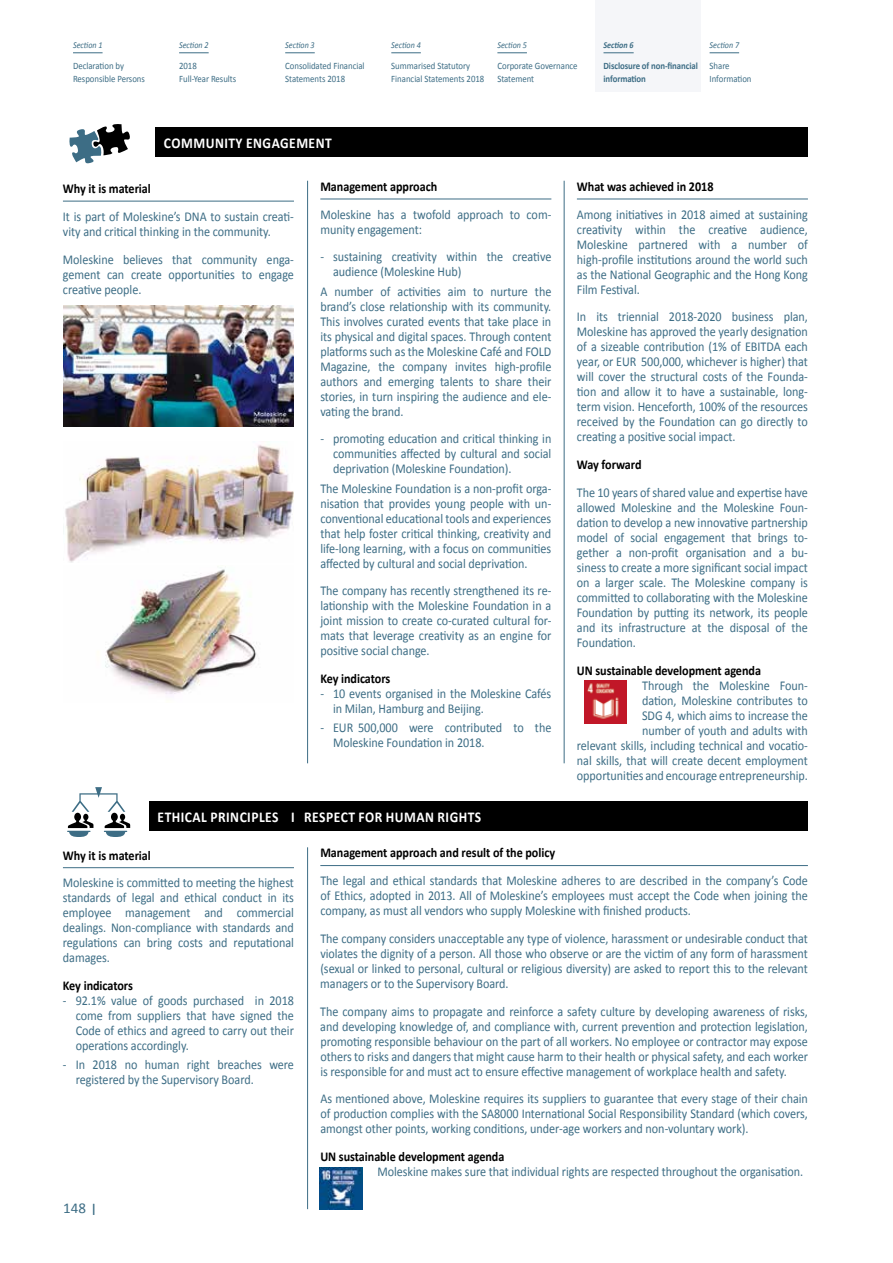
<style>
.page{position:relative;width:893px;height:1263px;background:#fff}
.page>*{position:absolute;margin:0;border:0;box-sizing:border-box;transform-origin:0 0}
.t1{font:700 15px "Calibri";letter-spacing:.035em;color:#fff;scale:.9 1}
.t2{font:15px "Calibri";color:#3d6d85}
.t3{font:13.5px/15px "Calibri";letter-spacing:-.005em;color:#3d6d85;text-align:justify;scale:.9 1}
.t4{font:700 13.5px "Calibri";letter-spacing:-.005em;color:#000;scale:.9 1}
.t5{font:9.75px/12.8px "Calibri";letter-spacing:-.005em;color:#3d6d85;scale:.9 1}
.t6{font:700 9.75px/12.8px "Calibri";letter-spacing:-.01em;color:#3d6d85;scale:.9 1}
.t7{font:italic 9px "Calibri";letter-spacing:-.005em;color:#3d6d85;scale:.9 1}
.t8{font:italic 700 9px "Calibri";letter-spacing:-.005em;color:#3d6d85;scale:.9 1}
.s1{font-size:18px}
</style>
<div class="page">
<div style="left:596px;top:0;width:105px;height:91px;background:#f5f6f9"></div>
<hr style="left:73px;top:52px;width:30px;height:1px;background:#3d6d85">
<hr style="left:179px;top:52px;width:30px;height:1px;background:#3d6d85">
<hr style="left:285px;top:52px;width:30px;height:1px;background:#3d6d85">
<hr style="left:391px;top:52px;width:30px;height:1px;background:#3d6d85">
<hr style="left:497px;top:52px;width:30px;height:1px;background:#3d6d85">
<hr style="left:603px;top:52px;width:31px;height:1px;background:#3d6d85">
<svg style="left:710px;top:52px;width:29px;height:1px"></svg>
<hr style="left:63px;top:201px;width:231px;height:1px;background:#3d6d85">
<hr style="left:63px;top:867px;width:231px;height:1px;background:#3d6d85">
<hr style="left:307px;top:181px;width:1px;height:582px;background:#3d6d85">
<hr style="left:564px;top:181px;width:1px;height:582px;background:#3d6d85">
<hr style="left:307px;top:847px;width:1px;height:362px;background:#3d6d85">
<hr style="left:577px;top:199px;width:231px;height:1px;background:#3d6d85">
<hr style="left:320px;top:199px;width:231px;height:1px;background:#3d6d85">
<hr style="left:320px;top:865px;width:488px;height:1px;background:#3d6d85">
<div style="left:155px;top:128px;width:653px;height:29px;background:#000"></div>
<div style="left:149px;top:801px;width:659px;height:30px;background:#000"></div>
<svg style="left:69px;top:124px;width:61px;height:40px"></svg>
<svg style="left:67px;top:787px;width:63px;height:50px"></svg>
<img style="left:584px;top:681px;width:43px;height:42px">
<img style="left:319px;top:1167px;width:43px;height:43px">
<img style="left:64px;top:306px;width:230px;height:120px">
<img style="left:65px;top:445px;width:229px;height:118px">
<img style="left:105px;top:567px;width:154px;height:128px">
<p class="t7" style="left:73px;top:39px;width:34px">Section 1</p>
<p class="t5" style="left:73px;top:60px;width:81px">Declaration by<br>Responsible Persons</p>
<p class="t7" style="left:179px;top:39px;width:34px">Section 2</p>
<p class="t5" style="left:179px;top:60px;width:65px">2018<br>Full-Year Results</p>
<p class="t7" style="left:285px;top:39px;width:34px">Section 3</p>
<p class="t5" style="left:285px;top:60px;width:90px">Consolidated Financial<br>Statements 2018</p>
<p class="t1" style="left:164px;top:134px;width:188px">COMMUNITY ENGAGEMENT</p>
<p class="t7" style="left:391px;top:39px;width:34px">Section 4</p>
<p class="t5" style="left:391px;top:60px;width:105px">Summarised Statutory<br>Financial Statements 2018</p>
<p class="t7" style="left:497px;top:39px;width:34px">Section 5</p>
<p class="t5" style="left:497px;top:60px;width:91px">Corporate Governance<br>Statement</p>
<p class="t8" style="left:603px;top:39px;width:35px">Section 6</p>
<p class="t6" style="left:603px;top:60px;width:106px">Disclosure of non-financial information</p>
<p class="t7" style="left:710px;top:39px;width:34px">Section 7</p>
<p class="t5" style="left:710px;top:60px;width:48px">Share<br>Information</p>
<p class="t4" style="left:63px;top:180px;width:99px">Why it is material</p>
<p class="t3" style="left:63px;top:209px;width:258px">It is part of Moleskine’s DNA to sustain creati&shy;vity and critical thinking in the community.</p>
<p class="t3" style="left:63px;top:252px;width:258px">Moleskine believes that community enga&shy;gement can create opportunities to engage creative people.</p>
<p class="t4" style="left:320px;top:178px;width:131px">Management approach</p>
<p class="t3" style="left:320px;top:207px;width:258px">Moleskine has a twofold approach to com&shy;munity engagement:</p>
<p class="t3" style="left:333px;top:249px;width:244px;text-indent:-13px">- sustaining creativity within the creative audience (Moleskine Hub)</p>
<p class="t3" style="left:320px;top:284px;width:258px">A number of activities aim to nurture the brand’s close relationship with its community.<br>This involves curated events that take place in its physical and digital spaces. Through content platforms such as the Moleskine Café and FOLD Magazine, the company invites high-profile authors and emerging talents to share their stories, in turn inspiring the audience and ele&shy;vating the brand.</p>
<p class="t3" style="left:333px;top:431px;width:244px;text-indent:-13px">- promoting education and critical thinking in communities affected by cultural and social deprivation (Moleskine Foundation).</p>
<p class="t3" style="left:320px;top:481px;width:258px">The Moleskine Foundation is a non-profit orga&shy;nisation that provides young people with un&shy;conventional educational tools and experiences that help foster critical thinking, creativity and life-long learning, with a focus on communities affected by cultural and social deprivation.</p>
<p class="t3" style="left:320px;top:583px;width:258px">The company has recently strengthened its re&shy;lationship with the Moleskine Foundation in a joint mission to create co-curated cultural for&shy;mats that leverage creativity as an engine for positive social change.</p>
<p class="t4" style="left:320px;top:670px;width:79px">Key indicators</p>
<p class="t3" style="left:333px;top:686px;width:244px;text-indent:-13px">- 10 events organised in the Moleskine Cafés in Milan, Hamburg and Beijing.</p>
<p class="t3" style="left:333px;top:720px;width:244px;text-indent:-13px">- EUR 500,000 were contributed to the<br>Moleskine Foundation in 2018.</p>
<p class="t1" style="left:158px;top:807px;width:361px">ETHICAL PRINCIPLES I RESPECT FOR HUMAN RIGHTS</p>
<p class="t4" style="left:577px;top:178px;width:153px">What was achieved in 2018</p>
<p class="t3" style="left:577px;top:207px;width:258px">Among initiatives in 2018 aimed at sustaining creativity within the creative audience, Moleskine partnered with a number of high-profile institutions around the world such as the National Geographic and the Hong Kong Film Festival.</p>
<p class="t3" style="left:577px;top:309px;width:258px">In its triennial 2018-2020 business plan, Moleskine has approved the yearly designation of a sizeable contribution (1% of EBITDA each year, or EUR 500,000, whichever is higher) that will cover the structural costs of the Founda&shy;tion and allow it to have a sustainable, long&shy;term vision. Henceforth, 100% of the resources received by the Foundation can go directly to creating a positive social impact.</p>
<p class="t4" style="left:577px;top:456px;width:73px">Way forward</p>
<p class="t3" style="left:577px;top:485px;width:258px">The 10 years of shared value and expertise have allowed Moleskine and the Moleskine Foun&shy;dation to develop a new innovative partnership model of social engagement that brings to&shy;gether a non-profit organisation and a bu&shy;siness to create a more significant social impact on a larger scale. The Moleskine company is committed to collaborating with the Moleskine Foundation by putting its network, its people and its infrastructure at the disposal of the Foundation.</p>
<p class="t4" style="left:577px;top:662px;width:206px">UN sustainable development agenda</p>
<p class="t3" style="left:577px;top:678px;width:258px;text-align:right">Through the Moleskine Foun-<br>dation, Moleskine contributes to<br>SDG 4, which aims to increase the<br>number of youth and adults with<br>relevant skills, including technical and vocatio&shy;nal skills, that will create decent employment opportunities and encourage entrepreneurship.</p>
<p class="t4" style="left:63px;top:846px;width:99px">Why it is material</p>
<p class="t3" style="left:63px;top:875px;width:258px">Moleskine is committed to meeting the highest standards of legal and ethical conduct in its employee management and commercial dealings. Non-compliance with standards and regulations can bring costs and reputational damages.</p>
<p class="t4" style="left:63px;top:977px;width:79px">Key indicators</p>
<p class="t3" style="left:76px;top:993px;width:244px;text-indent:-13px">- 92.1% value of goods purchased in 2018 come from suppliers that have signed the Code of ethics and agreed to carry out their operations accordingly.</p>
<p class="t3" style="left:76px;top:1057px;width:244px;text-indent:-13px">- In 2018 no human right breaches were registered by the Supervisory Board.</p>
<p class="t2" style="left:63px;top:1199px;width:34px">148 <span class="s1">I</span></p>
<p class="t4" style="left:320px;top:844px;width:262px">Management approach and result of the policy</p>
<p class="t3" style="left:320px;top:873px;width:543px">The legal and ethical standards that Moleskine adheres to are described in the company’s Code of Ethics, adopted in 2013. All of Moleskine’s employees must accept the Code when joining the company, as must all vendors who supply Moleskine with finished products.</p>
<p class="t3" style="left:320px;top:931px;width:543px">The company considers unacceptable any type of violence, harassment or undesirable conduct that violates the dignity of a person. All those who observe or are the victim of any form of harassment (sexual or linked to personal, cultural or religious diversity) are asked to report this to the relevant managers or to the Supervisory Board.</p>
<p class="t3" style="left:320px;top:1004px;width:543px">The company aims to propagate and reinforce a safety culture by developing awareness of risks, and developing knowledge of, and compliance with, current prevention and protection legislation, promoting responsible behaviour on the part of all workers. No employee or contractor may expose others to risks and dangers that might cause harm to their health or physical safety, and each worker is responsible for and must act to ensure effective management of workplace health and safety.</p>
<p class="t3" style="left:320px;top:1091px;width:543px">As mentioned above, Moleskine requires its suppliers to guarantee that every stage of their chain of production complies with the SA8000 International Social Responsibility Standard (which covers, amongst other points, working conditions, under-age workers and non-voluntary work).</p>
<p class="t4" style="left:320px;top:1148px;width:206px">UN sustainable development agenda</p>
<p class="t3" style="left:377px;top:1164px;width:475px">Moleskine makes sure that individual rights are respected throughout the organisation.</p>
</div>
